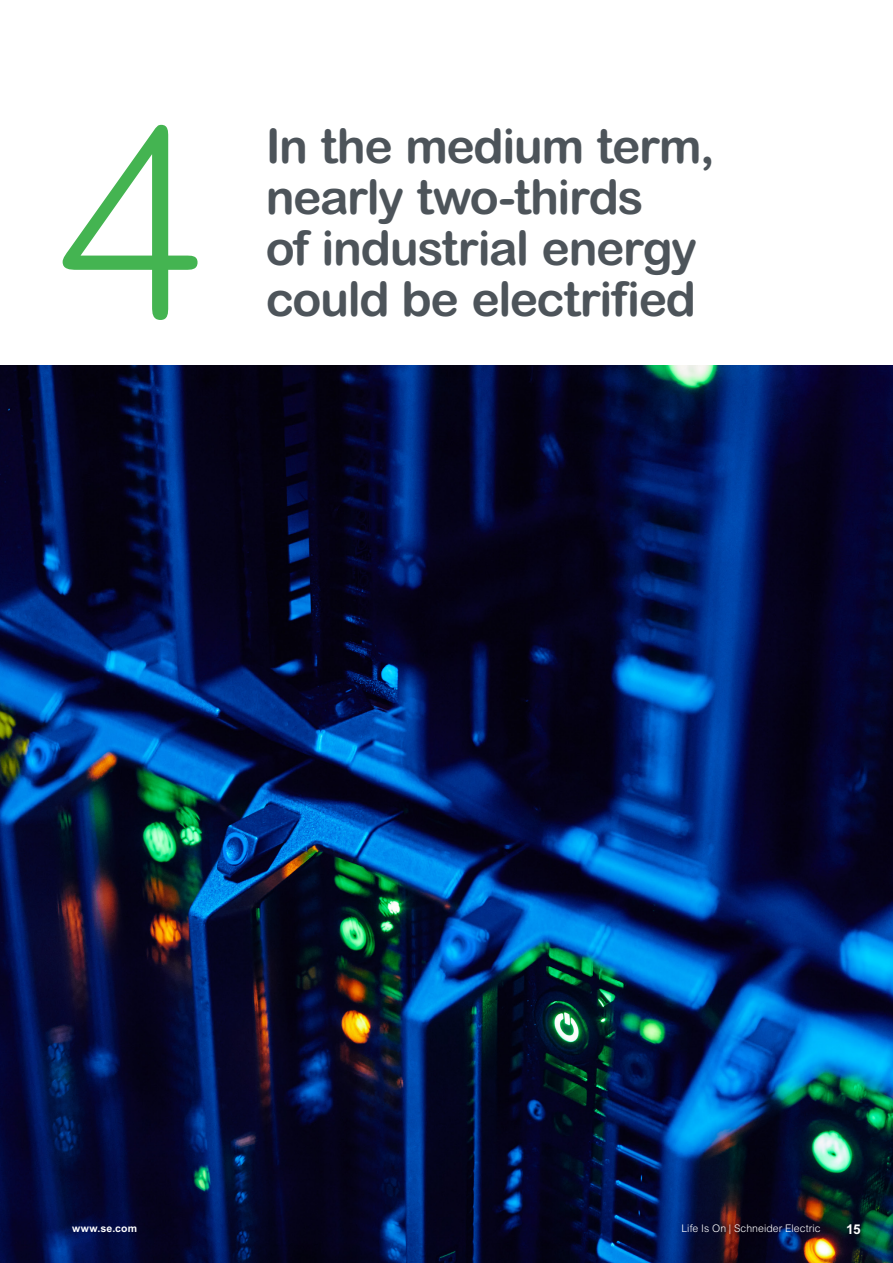
<style>
.page{position:relative;width:893px;height:1263px;background:#fff}
.page>*{position:absolute;margin:0;border:0;box-sizing:border-box;transform-origin:0 0}
.LargeNumber{font:300 264px "Arial Rounded MT Pro";color:#44b451}
.ChapterHeading{font:700 48px/51px "Arial Rounded MT Pro";letter-spacing:-.03em;color:#4d545a}
.PageNumberRight{font:700 13.5px "Arial MT Std";color:#fff}
.PageFooterDocument{font:300 10.5px "Arial MT Std";letter-spacing:.005em;color:#fff}
.PageFooterURL{font:700 10.5px "Arial MT Std";letter-spacing:.015em;color:#fff}
</style>
<div class="page">
<img style="left:0;top:366px;width:893px;height:897px">
<p class="LargeNumber" style="left:60px;top:72px;width:147px">4</p>
<p class="ChapterHeading" style="left:266px;top:122px;width:451px">In the medium term, nearly two-thirds<br>of industrial energy</p>
<p class="ChapterHeading" style="left:266px;top:275px;width:432px">could be electrified</p>
<p class="PageFooterURL" style="left:72px;top:1222px;width:66px">www.se.com</p>
<p class="PageFooterDocument" style="left:681px;top:1222px;width:141px">Life Is On | Schneider Electric</p>
<p class="PageNumberRight" style="left:846px;top:1222px;width:16px">15</p>
</div>
